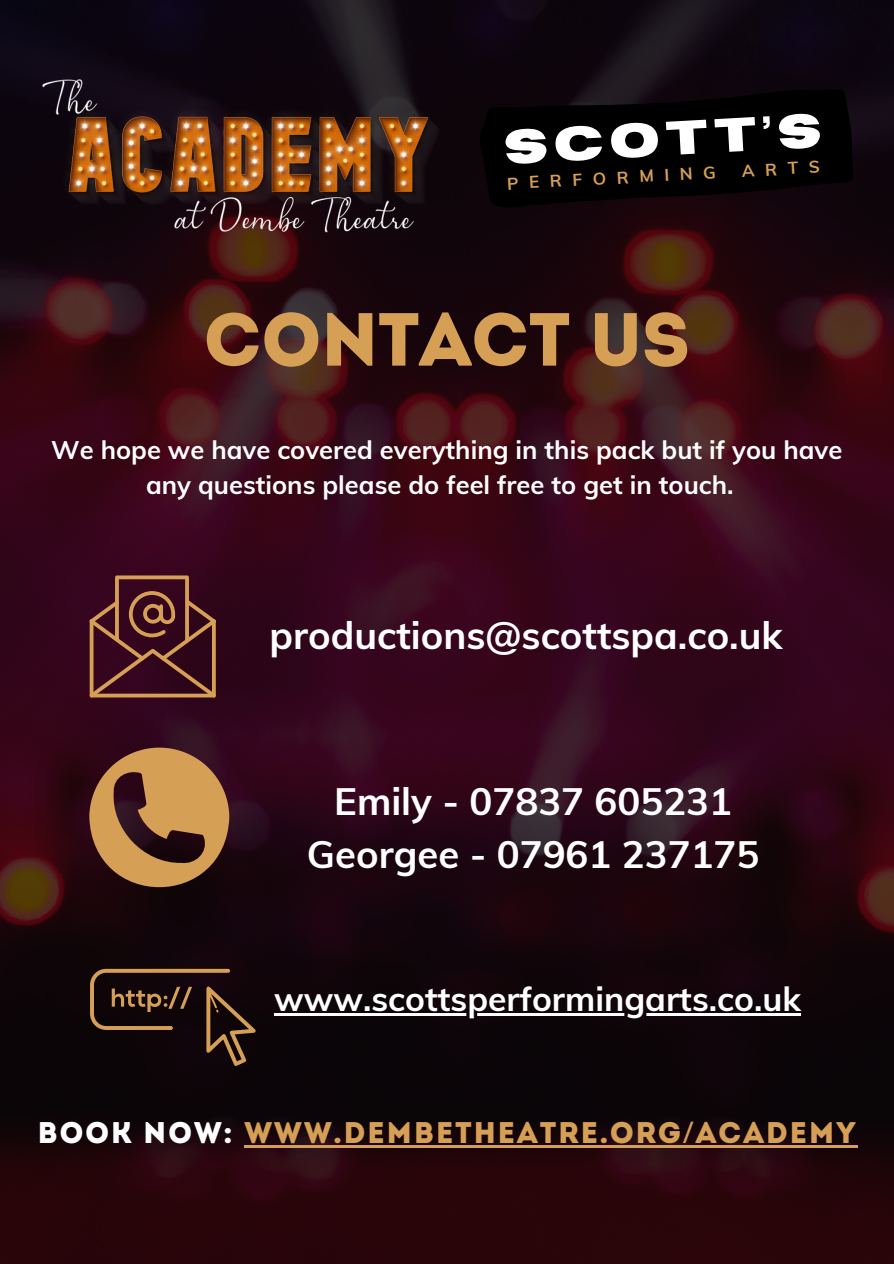
<style>
.page{position:relative;width:894px;height:1264px;background:#fff}
.page>*{position:absolute;margin:0;border:0;box-sizing:border-box;transform-origin:0 0}
.t1{font:75px "Intro";letter-spacing:-.015em;color:#d59f55}
.t2{font:700 47.7px "Horizon";color:#fff}
.t3{font:700 38.1px/52.7px "Muli";color:#fff;text-align:center}
.t4{font:700 33.6px "Muli";color:#fff}
.t5{font:29.85px "Intro";letter-spacing:.05em;color:#d59f55}
.t6{font:700 25.5px/34.8px "Muli";color:#fff;text-align:center}
.t7{font:700 17.1px "Muli";color:#d59f55}
.s1{color:#fff}
.s2{font-family:"Noto Sans"}
</style>
<div class="page">
<img style="left:0;top:0;width:893px;height:1263px">
<svg style="left:89px;top:575px;width:127px;height:122px;background:#582929"></svg>
<svg style="left:89px;top:747px;width:140px;height:163px;background:#7e5634"></svg>
<svg style="left:90px;top:968px;width:166px;height:97px;background:#2e1d14"></svg>
<hr style="left:274px;top:1013px;width:526px;height:2px;background:#fff">
<hr style="left:244px;top:1145px;width:613px;height:2px;background:#d59f55">
<img style="left:42px;top:79px;width:404px;height:155px">
<svg style="left:479px;top:89px;width:374px;height:118px;background:#030102"></svg>
<h3 class="t2" style="left:502px;top:124px;width:319px;rotate:-3deg">SCOTT’S</h3>
<p class="t7" style="left:506px;top:172px;width:210px;rotate:-3deg">PERFORMING</p>
<p class="t7" style="left:741px;top:160px;width:80px;rotate:-3deg">ARTS</p>
<p class="t1" style="left:203px;top:309px;width:488px">CONTACT uS</p>
<p class="t6" style="left:51px;top:431px;width:792px">We hope we have covered everything in this pack but if you have any questions please do feel free to get in touch.</p>
<h2 class="t3" style="left:269px;top:608px;width:514px">productions@scottspa.co.uk</h2>
<h1 class="t3" style="left:307px;top:774px;width:454px">Emily - 07837 605231<br>Georgee - 07961 237175</h1>
<p class="t4" style="left:274px;top:977px;width:528px">www.scottsperformingarts.co.uk</p>
<p class="t5" style="left:38px;top:1120px;width:819px"><span class="s1">BOOK NOW:</span> WWW.DEMBETHEATRE.ORG<span class="s2">/</span>ACADEMY</p>
</div>
